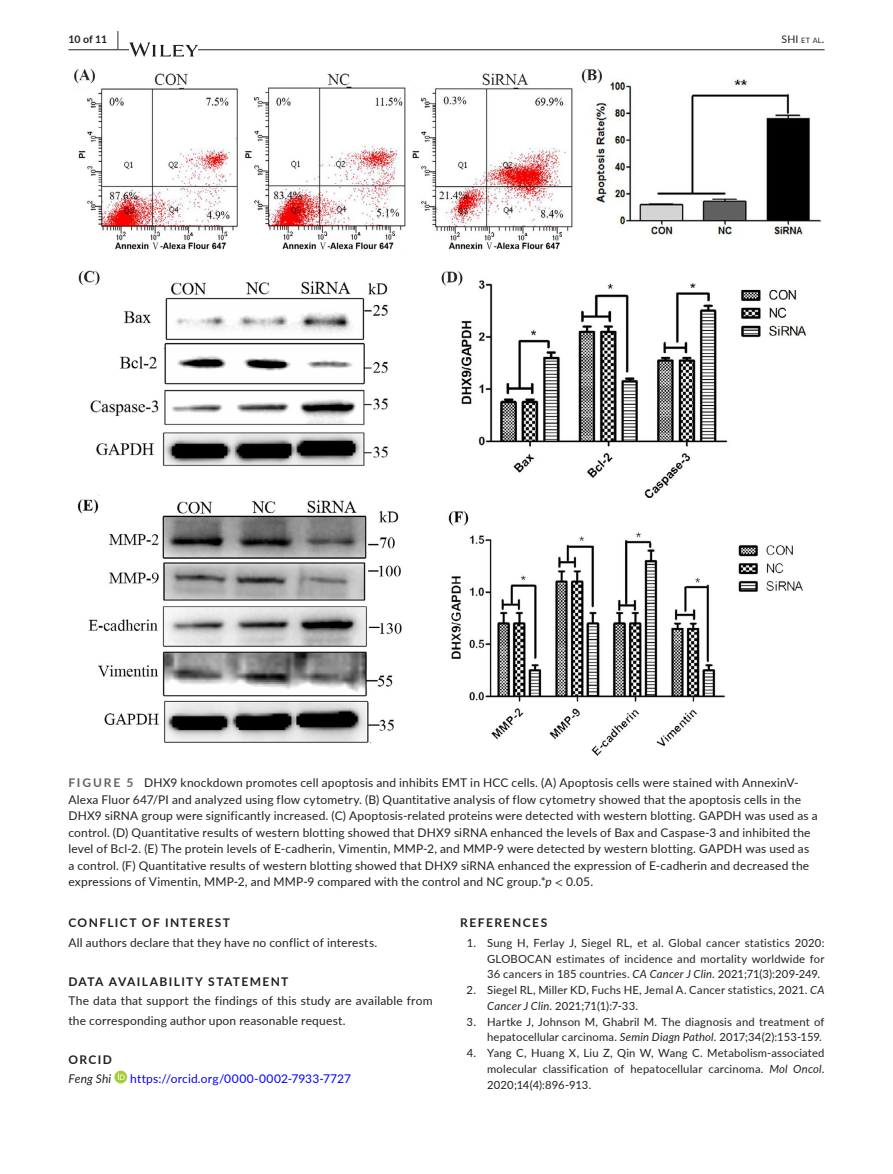
<style>
.page{position:relative;width:893px;height:1174px;background:#fff}
.page>*{position:absolute;margin:0;border:0;box-sizing:border-box;transform-origin:0 0}
.t1{font:12px/16.5px "Lato";letter-spacing:.015em;color:#231f20}
.t2{font:700 12px "Lato";letter-spacing:.115em;color:#231f20}
.t3{font:12px "Lato";letter-spacing:.015em;color:#00f}
.t4{font:italic 12px "Lato";letter-spacing:.015em;color:#231f20}
.t5{font:11.25px/15.8px "Lato";letter-spacing:.015em;color:#231f20;text-align:justify}
.t6{font:10.5px "Lato";color:#231f20}
.t7{font:700 10.5px "Lato";color:#231f20}
.s1{font-size:19.5px}
.s2{font-size:7.35px}
.s3{font-weight:700;color:#636366}
.s4{font-style:italic}
.s5{font-family:"STIX"}
</style>
<div class="page">
<hr style="left:68px;top:49px;width:756px;height:1px;background:#231f20">
<svg style="left:129px;top:42px;width:69px;height:15px"></svg>
<svg style="left:114px;top:1070px;width:13px;height:13px"></svg>
<svg style="left:118px;top:1073px;width:7px;height:7px"></svg>
<img style="left:74px;top:69px;width:747px;height:686px">
<p class="t7" style="left:68px;top:31px;width:52px">10 of 11 <span class="s1">|</span></p>
<p class="t6" style="left:781px;top:31px;width:45px">SHI <span class="s2">et al</span>.</p>
<p class="t1" style="left:68px;top:774px;width:751px"><span class="s3">FIGURE 5</span> DHX9 knockdown promotes cell apoptosis and inhibits EMT in HCC cells. (A) Apoptosis cells were stained with AnnexinV-Alexa Fluor 647/PI and analyzed using flow cytometry. (B) Quantitative analysis of flow cytometry showed that the apoptosis cells in the DHX9 siRNA group were significantly increased. (C) Apoptosis-related proteins were detected with western blotting. GAPDH was used as a control. (D) Quantitative results of western blotting showed that DHX9 siRNA enhanced the levels of Bax and Caspase-3 and inhibited the level of Bcl-2. (E) The protein levels of E-cadherin, Vimentin, MMP-2, and MMP-9 were detected by western blotting. GAPDH was used as a control. (F) Quantitative results of western blotting showed that DHX9 siRNA enhanced the expression of E-cadherin and decreased the expressions of Vimentin, MMP-2, and MMP-9 compared with the control and NC group.*<span class="s4">p</span> <span class="s5">&lt;</span> 0.05.</p>
<p class="t2" style="left:68px;top:914px;width:163px">CONFLICT OF INTEREST</p>
<p class="t1" style="left:68px;top:933px;width:310px">All authors declare that they have no conflict of interests.</p>
<p class="t2" style="left:68px;top:972px;width:221px">DATA AVAILABILITY STATEMENT</p>
<p class="t1" style="left:68px;top:990px;width:366px;line-height:19.5px">The data that support the findings of this study are available from the corresponding author upon reasonable request.</p>
<p class="t2" style="left:68px;top:1050px;width:45px">ORCID</p>
<p class="t4" style="left:68px;top:1070px;width:44px">Feng Shi</p>
<p class="t3" style="left:130px;top:1070px;width:222px">https://orcid.org/0000-0002-7933-7727</p>
<p class="t2" style="left:460px;top:914px;width:88px">REFERENCES</p>
<p class="t5" style="left:487px;top:934px;width:339px;text-indent:-20px">1. Sung H, Ferlay J, Siegel RL, et al. Global cancer statistics 2020:<br>GLOBOCAN estimates of incidence and mortality worldwide for 36 cancers in 185 countries. <span class="s4">CA Cancer J Clin</span>. 2021;71(3):209-249.</p>
<p class="t5" style="left:487px;top:981px;width:339px;text-indent:-21px">2. Siegel RL, Miller KD, Fuchs HE, Jemal A. Cancer statistics, 2021. <span class="s4">CA<br>Cancer J Clin</span>. 2021;71(1):7-33.</p>
<p class="t5" style="left:467px;top:1013px;width:359px;text-align:right">3. Hartke J, Johnson M, Ghabril M. The diagnosis and treatment of hepatocellular carcinoma. <span class="s4">Semin Diagn Pathol</span>. 2017;34(2):153-159.</p>
<p class="t5" style="left:487px;top:1044px;width:339px;text-indent:-20px">4. Yang C, Huang X, Liu Z, Qin W, Wang C. Metabolism-associated molecular classification of hepatocellular carcinoma. <span class="s4">Mol Oncol</span>.<br>2020;14(4):896-913.</p>
</div>
